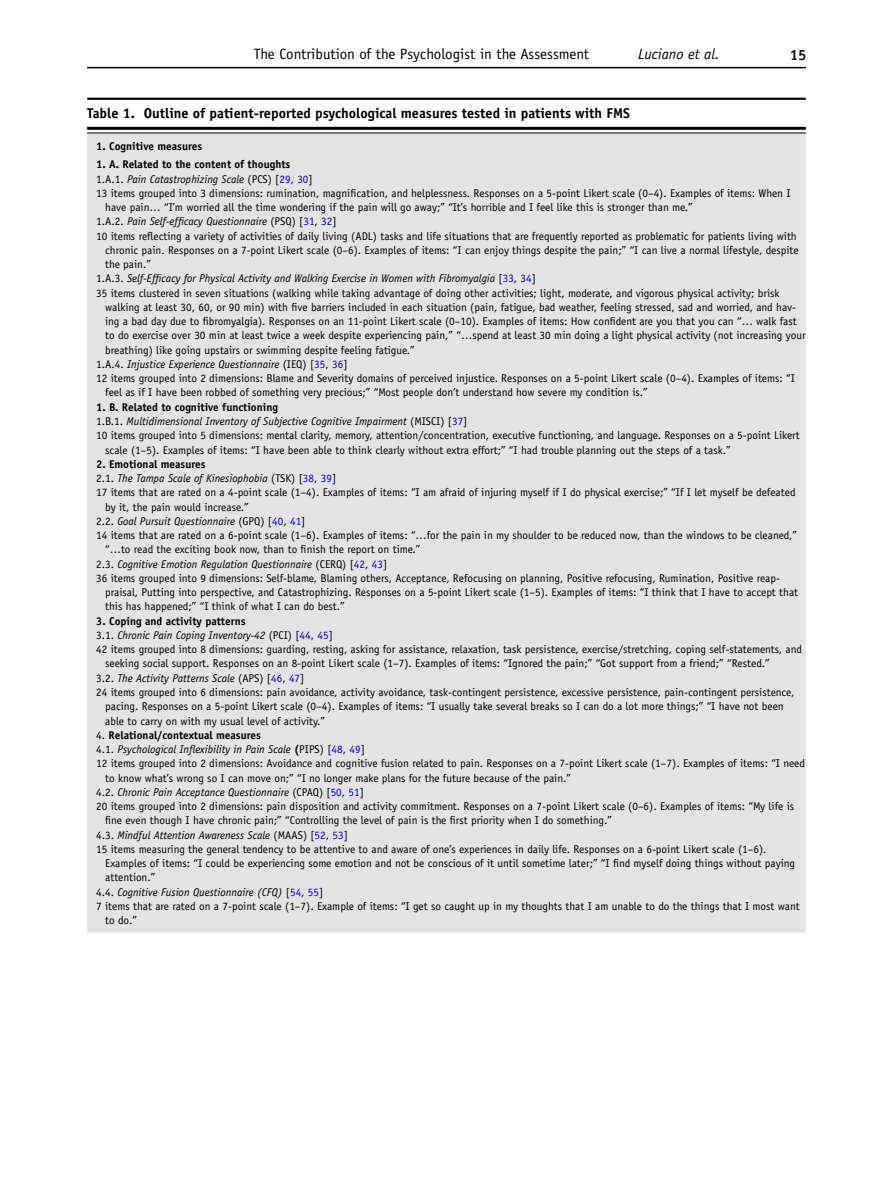
<style>
.page{position:relative;width:893px;height:1187px;background:#fff}
.page>*{position:absolute;margin:0;border:0;box-sizing:border-box;transform-origin:0 0}
.t1{font:15px "Officina Sans Book 3";color:#000}
.t2{font:15px "Officina Sans Book Italic 2";color:#000}
.t3{font:15px "Officina Sans Bold 2";color:#131413}
.t4{font:700 14.25px "Officina Sans";color:#000}
.t5{font:11.25px/14.2px "Officina Sans Book 2";color:#000}
.t6{font:italic 11.25px/14.2px "Officina Sans";color:#000}
.t7{font:700 11.25px/14.2px "Officina Sans";color:#000}
.s1{font-family:"Officina Sans Book 2";font-weight:400}
.s2{font-weight:400;font-style:italic}
.s3{font-family:"Officina Sans Book 2";font-weight:400;color:#00f}
.s4{font-family:"Officina Sans Book 2";font-style:normal}
.s5{font-family:"Officina Sans Book 2";font-style:normal;color:#00f}
.s6{font-weight:700;font-style:normal}
</style>
<div class="page">
<hr style="left:87px;top:67px;width:719px;height:1px;background:#000">
<hr style="left:87px;top:98px;width:719px;height:2px;background:#000">
<hr style="left:87px;top:127px;width:719px;height:3px;background:#000">
<div style="left:87px;top:133px;width:719px;height:799px;background:#e3e3e3"></div>
<hr style="left:87px;top:132px;width:719px;height:1px;background:#000">
<h1 class="t1" style="left:254px;top:45px;width:337px">The Contribution of the Psychologist in the Assessment</h1>
<h1 class="t2" style="left:638px;top:46px;width:83px">Luciano et al.</h1>
<h1 class="t3" style="left:790px;top:45px;width:18px">15</h1>
<p class="t4" style="left:87px;top:104px;width:544px">Table 1. Outline of patient-reported psychological measures tested in patients with FMS</p>
<p class="t7" style="left:96px;top:139px;width:108px">1. Cognitive measures</p>
<p class="t7" style="left:96px;top:157px;width:218px">1. A. Related to the content of thoughts<br><span class="s1">1.A.1.</span> <span class="s2">Pain Catastrophizing Scale</span> <span class="s1">(PCS) [</span><span class="s3">29</span><span class="s1">,</span> <span class="s3">30</span><span class="s1">]</span></p>
<p class="t5" style="left:105px;top:186px;width:687px;text-indent:-9px">13 items grouped into 3 dimensions: rumination, magnification, and helplessness. Responses on a 5-point Likert scale (0–4). Examples of items: When I have pain… “I’m worried all the time wondering if the pain will go away;” “It’s horrible and I feel like this is stronger than me.”</p>
<p class="t6" style="left:96px;top:214px;width:242px"><span class="s4">1.A.2.</span> Pain Self-efficacy Questionnaire <span class="s4">(PSQ) [</span><span class="s5">31</span><span class="s4">,</span> <span class="s5">32</span><span class="s4">]</span></p>
<p class="t5" style="left:105px;top:229px;width:695px;text-indent:-9px">10 items reflecting a variety of activities of daily living (ADL) tasks and life situations that are frequently reported as problematic for patients living with chronic pain. Responses on a 7-point Likert scale (0–6). Examples of items: “I can enjoy things despite the pain;” “I can live a normal lifestyle, despite the pain.”</p>
<p class="t6" style="left:96px;top:271px;width:441px"><span class="s4">1.A.3.</span> Self-Efficacy for Physical Activity and Walking Exercise in Women with Fibromyalgia <span class="s4">[</span><span class="s5">33</span><span class="s4">,</span> <span class="s5">34</span><span class="s4">]</span></p>
<p class="t5" style="left:105px;top:286px;width:702px;text-indent:-9px">35 items clustered in seven situations (walking while taking advantage of doing other activities; light, moderate, and vigorous physical activity; brisk walking at least 30, 60, or 90 min) with five barriers included in each situation (pain, fatigue, bad weather, feeling stressed, sad and worried, and hav&shy;ing a bad day due to fibromyalgia). Responses on an 11-point Likert scale (0–10). Examples of items: How confident are you that you can “… walk fast to do exercise over 30 min at least twice a week despite experiencing pain,” “…spend at least 30 min doing a light physical activity (not increasing your breathing) like going upstairs or swimming despite feeling fatigue.”</p>
<p class="t6" style="left:96px;top:357px;width:253px"><span class="s4">1.A.4.</span> Injustice Experience Questionnaire <span class="s4">(IEQ) [</span><span class="s5">35</span><span class="s4">,</span> <span class="s5">36</span><span class="s4">]</span></p>
<p class="t5" style="left:105px;top:371px;width:691px;text-indent:-9px">12 items grouped into 2 dimensions: Blame and Severity domains of perceived injustice. Responses on a 5-point Likert scale (0–4). Examples of items: “I feel as if I have been robbed of something very precious;” “Most people don’t understand how severe my condition is.”</p>
<p class="t6" style="left:96px;top:400px;width:373px"><span class="s6">1. B. Related to cognitive functioning<br></span><span class="s4">1.B.1.</span> Multidimensional Inventory of Subjective Cognitive Impairment <span class="s4">(MISCI) [</span><span class="s5">37</span><span class="s4">]</span></p>
<p class="t5" style="left:105px;top:428px;width:696px;text-indent:-9px">10 items grouped into 5 dimensions: mental clarity, memory, attention/concentration, executive functioning, and language. Responses on a 5-point Likert scale (1–5). Examples of items: “I have been able to think clearly without extra effort;” “I had trouble planning out the steps of a task.”</p>
<p class="t6" style="left:96px;top:457px;width:242px"><span class="s6">2. Emotional measures<br></span><span class="s4">2.1.</span> The Tampa Scale of Kinesiophobia <span class="s4">(TSK) [</span><span class="s5">38</span><span class="s4">,</span> <span class="s5">39</span><span class="s4">]</span></p>
<p class="t5" style="left:105px;top:485px;width:692px;text-indent:-9px">17 items that are rated on a 4-point scale (1–4). Examples of items: “I am afraid of injuring myself if I do physical exercise;” “If I let myself be defeated by it, the pain would increase.”</p>
<p class="t6" style="left:96px;top:514px;width:211px"><span class="s4">2.2.</span> Goal Pursuit Questionnaire <span class="s4">(GPQ) [</span><span class="s5">40</span><span class="s4">,</span> <span class="s5">41</span><span class="s4">]</span></p>
<p class="t5" style="left:105px;top:528px;width:693px;text-indent:-9px">14 items that are rated on a 6-point scale (1–6). Examples of items: “…for the pain in my shoulder to be reduced now, than the windows to be cleaned,” “…to read the exciting book now, than to finish the report on time.”</p>
<p class="t6" style="left:96px;top:556px;width:293px"><span class="s4">2.3.</span> Cognitive Emotion Regulation Questionnaire <span class="s4">(CERQ) [</span><span class="s5">42</span><span class="s4">,</span> <span class="s5">43</span><span class="s4">]</span></p>
<p class="t5" style="left:105px;top:571px;width:695px;text-indent:-9px">36 items grouped into 9 dimensions: Self-blame, Blaming others, Acceptance, Refocusing on planning, Positive refocusing, Rumination, Positive reap&shy;praisal, Putting into perspective, and Catastrophizing. Responses on a 5-point Likert scale (1–5). Examples of items: “I think that I have to accept that this has happened;” “I think of what I can do best.”</p>
<p class="t6" style="left:96px;top:613px;width:238px"><span class="s6">3. Coping and activity patterns<br></span><span class="s4">3.1.</span> Chronic Pain Coping Inventory-42 <span class="s4">(PCI) [</span><span class="s5">44</span><span class="s4">,</span> <span class="s5">45</span><span class="s4">]</span></p>
<p class="t5" style="left:105px;top:642px;width:698px;text-indent:-9px">42 items grouped into 8 dimensions: guarding, resting, asking for assistance, relaxation, task persistence, exercise/stretching, coping self-statements, and seeking social support. Responses on an 8-point Likert scale (1–7). Examples of items: “Ignored the pain;” “Got support from a friend;” “Rested.”</p>
<p class="t6" style="left:96px;top:670px;width:210px"><span class="s4">3.2.</span> The Activity Patterns Scale <span class="s4">(APS) [</span><span class="s5">46</span><span class="s4">,</span> <span class="s5">47</span><span class="s4">]</span></p>
<p class="t5" style="left:105px;top:685px;width:691px;text-indent:-9px">24 items grouped into 6 dimensions: pain avoidance, activity avoidance, task-contingent persistence, excessive persistence, pain-contingent persistence, pacing. Responses on a 5-point Likert scale (0–4). Examples of items: “I usually take several breaks so I can do a lot more things;” “I have not been able to carry on with my usual level of activity.”</p>
<p class="t6" style="left:96px;top:727px;width:270px"><span class="s4">4.</span> <span class="s6">Relational/contextual measures<br></span><span class="s4">4.1.</span> Psychological Inflexibility in Pain Scale <span class="s6">(</span><span class="s4">PIPS) [</span><span class="s5">48</span><span class="s4">,</span> <span class="s5">49</span><span class="s4">]</span></p>
<p class="t5" style="left:105px;top:756px;width:701px;text-indent:-9px">12 items grouped into 2 dimensions: Avoidance and cognitive fusion related to pain. Responses on a 7-point Likert scale (1–7). Examples of items: “I need to know what’s wrong so I can move on;” “I no longer make plans for the future because of the pain.”</p>
<p class="t6" style="left:96px;top:784px;width:269px"><span class="s4">4.2.</span> Chronic Pain Acceptance Questionnaire <span class="s4">(CPAQ) [</span><span class="s5">50</span><span class="s4">,</span> <span class="s5">51</span><span class="s4">]</span></p>
<p class="t5" style="left:105px;top:799px;width:691px;text-indent:-9px">20 items grouped into 2 dimensions: pain disposition and activity commitment. Responses on a 7-point Likert scale (0–6). Examples of items: “My life is fine even though I have chronic pain;” “Controlling the level of pain is the first priority when I do something.”</p>
<p class="t6" style="left:96px;top:827px;width:253px"><span class="s4">4.3.</span> Mindful Attention Awareness Scale <span class="s4">(MAAS) [</span><span class="s5">52</span><span class="s4">,</span> <span class="s5">53</span><span class="s4">]</span></p>
<p class="t5" style="left:105px;top:841px;width:691px;text-indent:-9px">15 items measuring the general tendency to be attentive to and aware of one’s experiences in daily life. Responses on a 6-point Likert scale (1–6).<br>Examples of items: “I could be experiencing some emotion and not be conscious of it until sometime later;” “I find myself doing things without paying attention.”</p>
<p class="t6" style="left:96px;top:884px;width:229px"><span class="s4">4.4.</span> Cognitive Fusion Questionnaire (CFQ) <span class="s4">[</span><span class="s5">54</span><span class="s4">,</span> <span class="s5">55</span><span class="s4">]</span></p>
<p class="t5" style="left:105px;top:898px;width:696px;text-indent:-9px">7 items that are rated on a 7-point scale (1–7). Example of items: “I get so caught up in my thoughts that I am unable to do the things that I most want to do.”</p>
</div>
